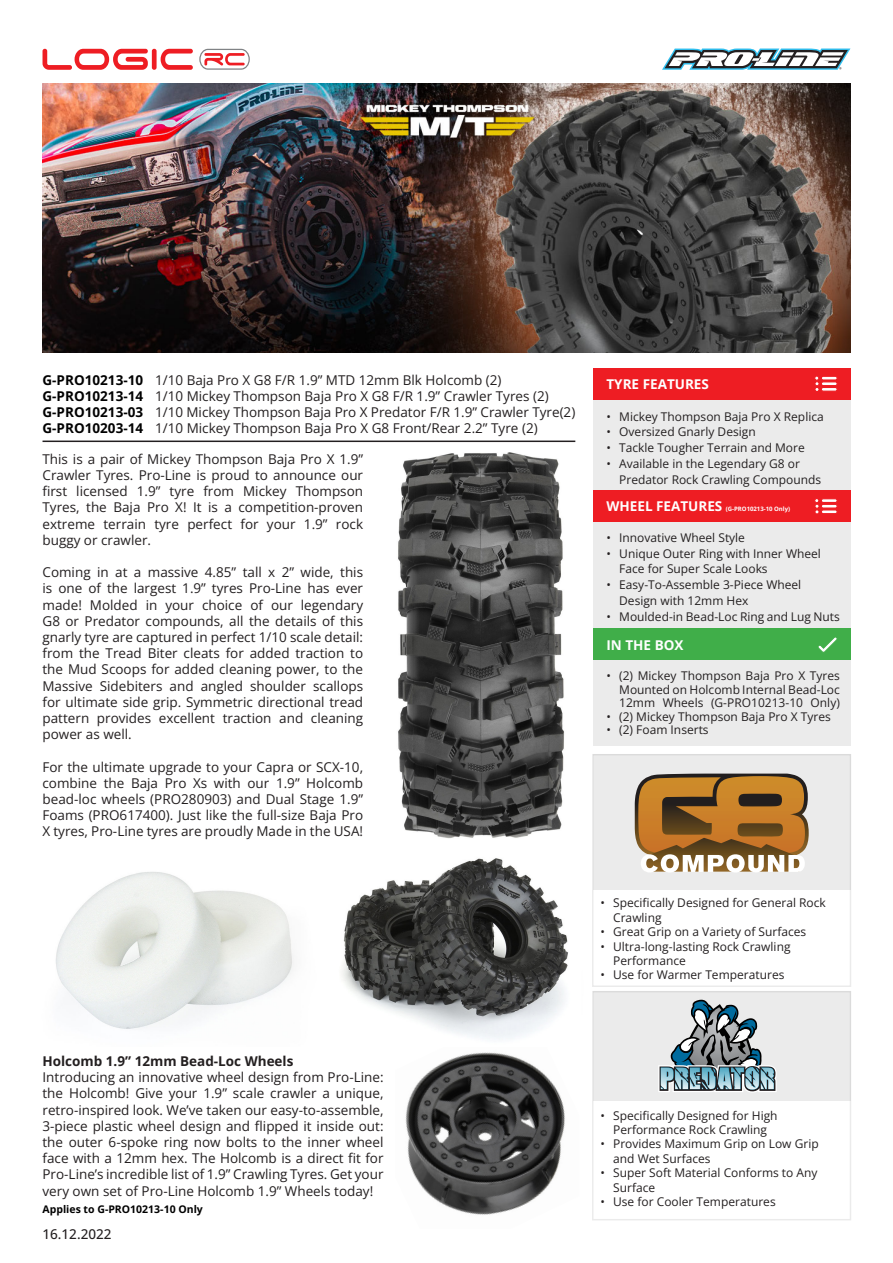
<style>
.page{position:relative;width:893px;height:1263px;background:#fff}
.page>*{position:absolute;margin:0;border:0;box-sizing:border-box;transform-origin:0 0}
.t1{font:13.5px/16.2px "Open Sans";color:#231f20;text-align:justify}
.t2{font:700 13.5px "Open Sans";color:#fff}
.t3{font:700 13.5px "Open Sans";color:#231f20}
.t4{font:500 13.5px "Open Sans";color:#231f20}
.t5{font:12px/14.4px "Open Sans";color:#231f20}
.t6{font:700 10.5px "Open Sans";color:#000}
.t7{font:700 6px "Open Sans";color:#fff}
.s1{font-weight:700;color:#000}
</style>
<div class="page">
<img style="left:405px;top:1052px;width:160px;height:163px">
<div style="left:593px;top:755px;width:257px;height:135px;background:#ebebeb"></div>
<img style="left:56px;top:858px;width:512px;height:182px">
<div style="left:593px;top:991px;width:257px;height:109px;background:#ebebeb"></div>
<img style="left:398px;top:452px;width:166px;height:387px">
<hr style="left:43px;top:441px;width:532px;height:1px;background:#231f20">
<img style="left:43px;top:84px;width:807px;height:269px">
<svg style="left:43px;top:49px;width:150px;height:21px"></svg>
<svg style="left:199px;top:49px;width:51px;height:21px"></svg>
<svg style="left:662px;top:49px;width:188px;height:21px"></svg>
<div style="left:593px;top:378px;width:257px;height:367px;background:#ebebeb"></div>
<div style="left:593px;top:368px;width:257px;height:32px;background:#ee1d23"></div>
<hr style="left:821px;top:376px;width:16px;height:4px;background:#fff;border-radius:2px">
<div style="left:821px;top:376px;width:17px;height:5px;border:1px solid #ee1d23;border-radius:2px"></div>
<hr style="left:821px;top:382px;width:16px;height:4px;background:#fff;border-radius:2px">
<div style="left:821px;top:381px;width:17px;height:5px;border:1px solid #ee1d23;border-radius:2px"></div>
<hr style="left:821px;top:387px;width:16px;height:4px;background:#fff;border-radius:2px">
<div style="left:821px;top:387px;width:17px;height:5px;border:1px solid #ee1d23;border-radius:2px"></div>
<svg style="left:815px;top:376px;width:4px;height:15px"></svg>
<div style="left:593px;top:490px;width:257px;height:32px;background:#ee1d23"></div>
<hr style="left:821px;top:499px;width:16px;height:3px;background:#fff;border-radius:2px">
<div style="left:821px;top:498px;width:17px;height:5px;border:1px solid #ee1d23;border-radius:2px"></div>
<hr style="left:821px;top:504px;width:16px;height:4px;background:#fff;border-radius:2px">
<div style="left:821px;top:504px;width:17px;height:5px;border:1px solid #ee1d23;border-radius:2px"></div>
<hr style="left:821px;top:510px;width:16px;height:4px;background:#fff;border-radius:2px">
<div style="left:821px;top:509px;width:17px;height:5px;border:1px solid #ee1d23;border-radius:2px"></div>
<svg style="left:815px;top:499px;width:4px;height:15px"></svg>
<div style="left:593px;top:628px;width:257px;height:32px;background:#40ae49"></div>
<svg style="left:818px;top:637px;width:19px;height:15px"></svg>
<svg style="left:635px;top:774px;width:174px;height:98px"></svg>
<svg style="left:658px;top:1000px;width:119px;height:92px"></svg>
<img style="left:702px;top:1067px;width:72px;height:22px">
<p class="t1" style="left:43px;top:371px;width:460px"><span class="s1">G-PRO10213-10</span> 1/10 Baja Pro X G8 F/R 1.9” MTD 12mm Blk Holcomb (2)</p>
<p class="t1" style="left:43px;top:388px;width:508px"><span class="s1">G-PRO10213-14</span> 1/10 Mickey Thompson Baja Pro X G8 F/R 1.9” Crawler Tyres (2)</p>
<p class="t1" style="left:43px;top:404px;width:534px"><span class="s1">G-PRO10213-03</span> 1/10 Mickey Thompson Baja Pro X Predator F/R 1.9” Crawler Tyre(2)</p>
<p class="t1" style="left:43px;top:420px;width:497px"><span class="s1">G-PRO10203-14</span> 1/10 Mickey Thompson Baja Pro X G8 Front/Rear 2.2” Tyre (2)</p>
<p class="t1" style="left:43px;top:450px;width:322px">This is a pair of Mickey Thompson Baja Pro X 1.9” Crawler Tyres. Pro-Line is proud to announce our first licensed 1.9” tyre from Mickey Thompson Tyres, the Baja Pro X! It is a competition-proven extreme terrain tyre perfect for your 1.9” rock buggy or crawler.</p>
<p class="t1" style="left:43px;top:564px;width:322px">Coming in at a massive 4.85” tall x 2” wide, this is one of the largest 1.9” tyres Pro-Line has ever made! Molded in your choice of our legendary G8 or Predator compounds, all the details of this gnarly tyre are captured in perfect 1/10 scale detail: from the Tread Biter cleats for added traction to the Mud Scoops for added cleaning power, to the Massive Sidebiters and angled shoulder scallops for ultimate side grip. Symmetric directional tread pattern provides excellent traction and cleaning power as well.</p>
<p class="t1" style="left:43px;top:758px;width:322px">For the ultimate upgrade to your Capra or SCX-10, combine the Baja Pro Xs with our 1.9” Holcomb bead-loc wheels (PRO280903) and Dual Stage 1.9” Foams (PRO617400). Just like the full-size Baja Pro X tyres, Pro-Line tyres are proudly Made in the USA!</p>
<p class="t2" style="left:606px;top:374px;width:104px">TYRE FEATURES</p>
<p class="t5" style="left:606px;top:409px;width:219px">• Mickey Thompson Baja Pro X Replica</p>
<p class="t5" style="left:606px;top:424px;width:151px">• Oversized Gnarly Design</p>
<p class="t5" style="left:606px;top:440px;width:200px">• Tackle Tougher Terrain and More</p>
<p class="t5" style="left:619px;top:455px;width:203px;line-height:15.8px;text-indent:-13px">• Available in the Legendary G8 or<br>Predator Rock Crawling Compounds</p>
<p class="t2" style="left:606px;top:497px;width:117px">WHEEL FEATURES</p>
<p class="t7" style="left:726px;top:505px;width:66px">(G-PRO10213-10 Only)</p>
<p class="t5" style="left:606px;top:530px;width:140px">• Innovative Wheel Style</p>
<p class="t5" style="left:619px;top:545px;width:203px;line-height:15.8px;text-indent:-13px">• Unique Outer Ring with Inner Wheel<br>Face for Super Scale Looks</p>
<p class="t5" style="left:619px;top:576px;width:184px;line-height:15.8px;text-indent:-13px">• Easy-To-Assemble 3-Piece Wheel<br>Design with 12mm Hex</p>
<p class="t5" style="left:606px;top:609px;width:235px">• Moulded-in Bead-Loc Ring and Lug Nuts</p>
<p class="t2" style="left:606px;top:635px;width:78px">IN THE BOX</p>
<p class="t5" style="left:619px;top:669px;width:222px;line-height:13.5px;text-align:justify;text-indent:-13px">• (2) Mickey Thompson Baja Pro X Tyres Mounted on Holcomb Internal Bead-Loc 12mm Wheels (G-PRO10213-10 Only)</p>
<p class="t5" style="left:606px;top:709px;width:226px">• (2) Mickey Thompson Baja Pro X Tyres</p>
<p class="t5" style="left:606px;top:723px;width:104px">• (2) Foam Inserts</p>
<p class="t5" style="left:613px;top:895px;width:214px;text-indent:-13px">• Specifically Designed for General Rock<br>Crawling</p>
<p class="t5" style="left:600px;top:924px;width:207px">• Great Grip on a Variety of Surfaces</p>
<p class="t5" style="left:613px;top:939px;width:179px;text-indent:-13px">• Ultra-long-lasting Rock Crawling<br>Performance</p>
<p class="t5" style="left:600px;top:967px;width:186px">• Use for Warmer Temperatures</p>
<p class="t3" style="left:43px;top:1052px;width:252px">Holcomb 1.9” 12mm Bead-Loc Wheels</p>
<p class="t1" style="left:43px;top:1069px;width:343px">Introducing an innovative wheel design from Pro-Line: the Holcomb! Give your 1.9” scale crawler a unique, retro-inspired look. We’ve taken our easy-to-assemble, 3-piece plastic wheel design and flipped it inside out: the outer 6-spoke ring now bolts to the inner wheel face with a 12mm hex. The Holcomb is a direct fit for Pro-Line’s incredible list of 1.9” Crawling Tyres. Get your very own set of Pro-Line Holcomb 1.9” Wheels today!</p>
<p class="t6" style="left:43px;top:1201px;width:162px">Applies to G-PRO10213-10 Only</p>
<p class="t4" style="left:43px;top:1224px;width:71px">16.12.2022</p>
<p class="t5" style="left:600px;top:1108px;width:179px;text-align:center">• Specifically Designed for High<br>Performance Rock Crawling</p>
<p class="t5" style="left:613px;top:1136px;width:207px;text-indent:-13px">• Provides Maximum Grip on Low Grip and Wet Surfaces</p>
<p class="t5" style="left:613px;top:1165px;width:206px;text-indent:-13px">• Super Soft Material Conforms to Any<br>Surface</p>
<p class="t5" style="left:600px;top:1194px;width:177px">• Use for Cooler Temperatures</p>
</div>
